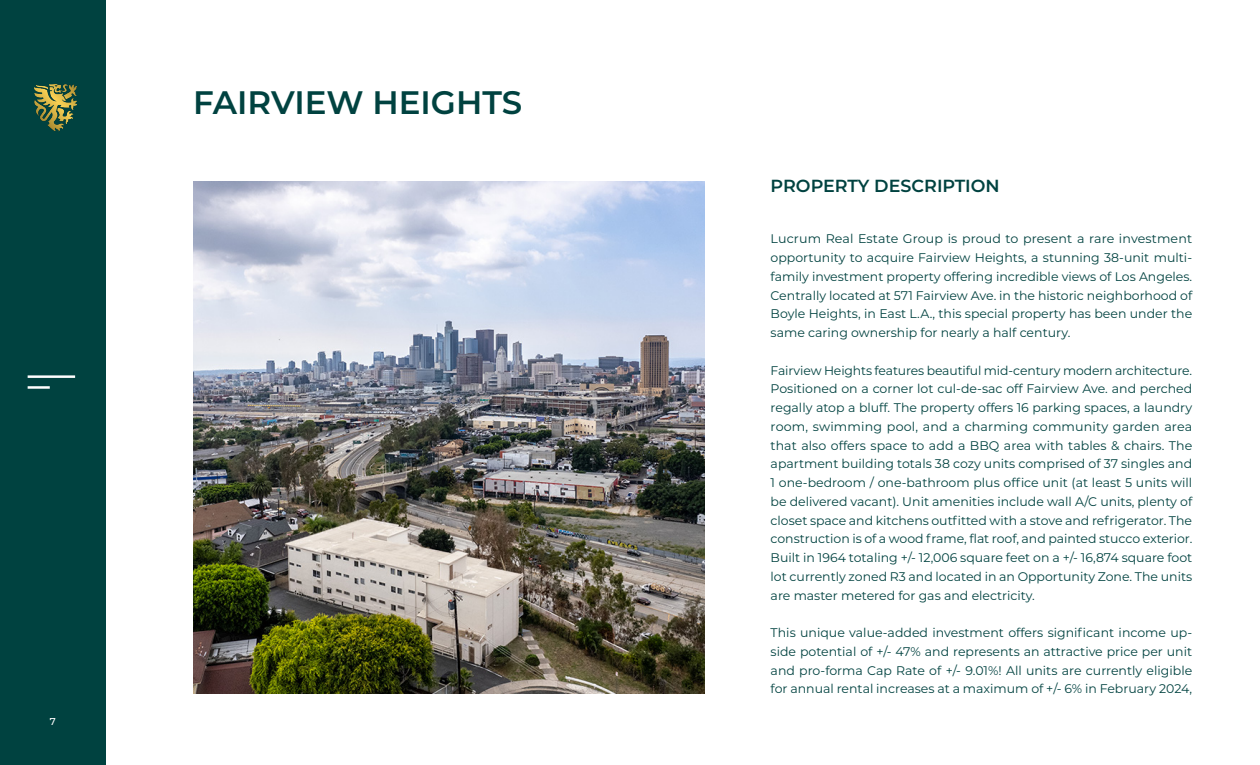
<style>
.page{position:relative;width:1260px;height:765px;background:#fff}
.page>*{position:absolute;margin:0;border:0;box-sizing:border-box;transform-origin:0 0}
.t1{font:600 32.5px "Montserrat";color:#004240}
.t2{font:600 17.5px "Montserrat";color:#004240}
.t3{font:12.5px/18.8px "Montserrat";color:#004240;text-align:justify}
.t4{font:500 10px "Montserrat";color:#fff}
</style>
<div class="page">
<img style="left:193px;top:181px;width:511px;height:512px">
<div style="left:0;top:0;width:106px;height:765px;background:#004240"></div>
<hr style="left:28px;top:375px;width:47px;height:3px;background:#fff">
<hr style="left:28px;top:386px;width:22px;height:3px;background:#fff">
<img style="left:34px;top:84px;width:42px;height:48px">
<p class="t1" style="left:193px;top:79px;width:331px">FAIRVIEW HEIGHTS</p>
<p class="t4" style="left:50px;top:714px;width:7px">7</p>
<p class="t2" style="left:771px;top:174px;width:231px">PROPERTY DESCRIPTION</p>
<p class="t3" style="left:771px;top:229px;width:423px">Lucrum Real Estate Group is proud to present a rare investment opportunity to acquire Fairview Heights, a stunning 38-unit multi&shy;family investment property offering incredible views of Los Angeles.<br>Centrally located at 571 Fairview Ave. in the historic neighborhood of Boyle Heights, in East L.A., this special property has been under the same caring ownership for nearly a half century.</p>
<p class="t3" style="left:771px;top:360px;width:423px">Fairview Heights features beautiful mid-century modern architecture.<br>Positioned on a corner lot cul-de-sac off Fairview Ave. and perched regally atop a bluff. The property offers 16 parking spaces, a laundry room, swimming pool, and a charming community garden area that also offers space to add a BBQ area with tables &amp; chairs. The apartment building totals 38 cozy units comprised of 37 singles and 1 one-bedroom / one-bathroom plus office unit (at least 5 units will be delivered vacant). Unit amenities include wall A/C units, plenty of closet space and kitchens outfitted with a stove and refrigerator. The construction is of a wood frame, flat roof, and painted stucco exterior.<br>Built in 1964 totaling +/- 12,006 square feet on a +/- 16,874 square foot lot currently zoned R3 and located in an Opportunity Zone. The units are master metered for gas and electricity.</p>
<p class="t3" style="left:771px;top:623px;width:423px">This unique value-added investment offers significant income up&shy;side potential of +/- 47% and represents an attractive price per unit and pro-forma Cap Rate of +/- 9.01%! All units are currently eligible for annual rental increases at a maximum of +/- 6% in February 2024,</p>
</div>
